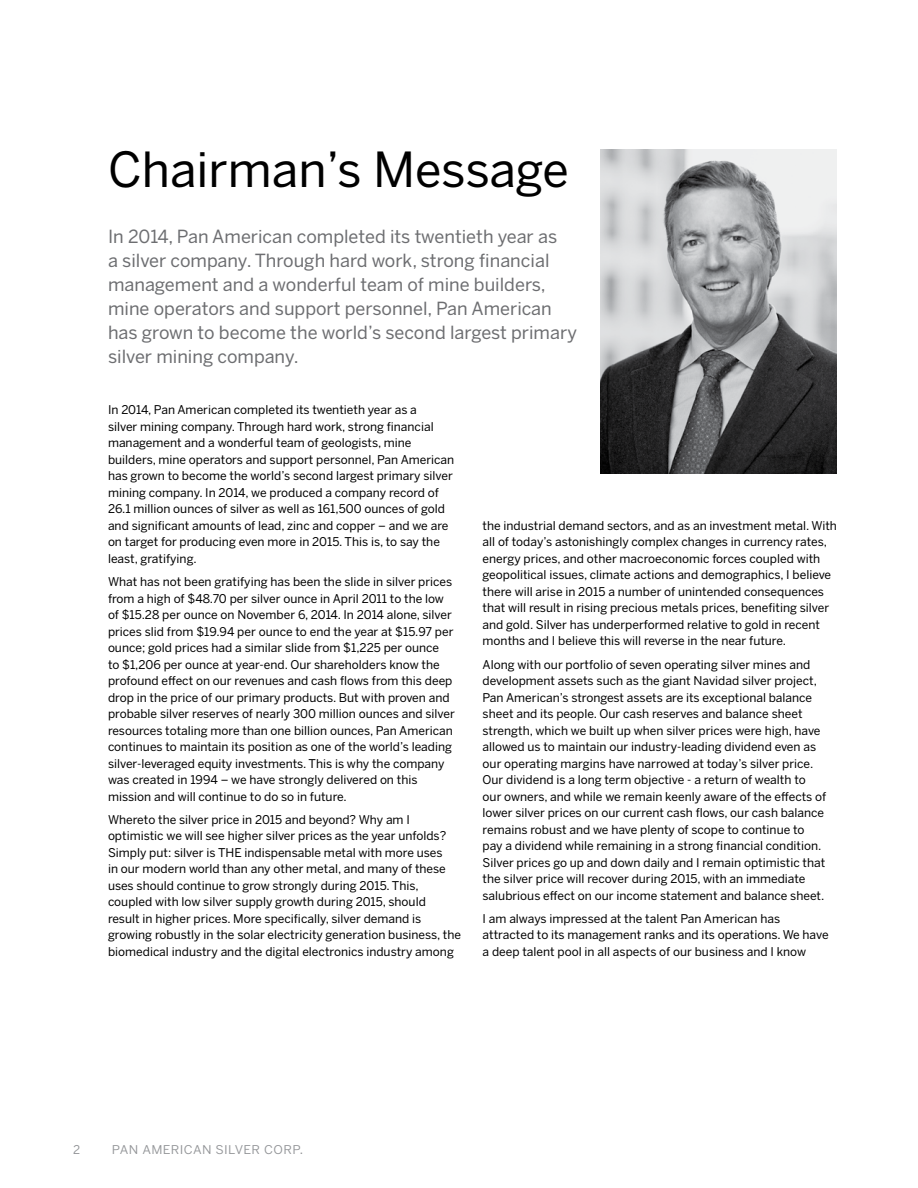
<style>
.page{position:relative;width:918px;height:1188px;background:#fff}
.page>*{position:absolute;margin:0;border:0;box-sizing:border-box;transform-origin:0 0}
.t1{font:48px "Benton Sans";color:#000}
.t2{font:18px/24px "Benton Sans";color:#6d6e71}
.t3{font:15px "Benton Sans Book SC";letter-spacing:.02em;color:#939598}
.t4{font:12px/16.5px "Benton Sans";color:#000}
</style>
<div class="page">
<img style="left:601px;top:149px;width:236px;height:324px">
<h1 class="t1" style="left:108px;top:141px;width:463px">Chairman’s Message</h1>
<p class="t2" style="left:108px;top:224px;width:470px">In 2014, Pan American completed its twentieth year as<br>a silver company. Through hard work, strong financial management and a wonderful team of mine builders, mine operators and support personnel, Pan American has grown to become the world’s second largest primary silver mining company.</p>
<p class="t4" style="left:108px;top:402px;width:348px">In 2014, Pan American completed its twentieth year as a<br>silver mining company. Through hard work, strong financial management and a wonderful team of geologists, mine builders, mine operators and support personnel, Pan American has grown to become the world’s second largest primary silver mining company. In 2014, we produced a company record of 26.1 million ounces of silver as well as 161,500 ounces of gold and significant amounts of lead, zinc and copper – and we are on target for producing even more in 2015. This is, to say the least, gratifying.</p>
<p class="t4" style="left:108px;top:573px;width:348px">What has not been gratifying has been the slide in silver prices from a high of $48.70 per silver ounce in April 2011 to the low of $15.28 per ounce on November 6, 2014. In 2014 alone, silver prices slid from $19.94 per ounce to end the year at $15.97 per ounce; gold prices had a similar slide from $1,225 per ounce<br>to $1,206 per ounce at year-end. Our shareholders know the profound effect on our revenues and cash flows from this deep drop in the price of our primary products. But with proven and probable silver reserves of nearly 300 million ounces and silver resources totaling more than one billion ounces, Pan American continues to maintain its position as one of the world’s leading silver-leveraged equity investments. This is why the company was created in 1994 – we have strongly delivered on this mission and will continue to do so in future.</p>
<p class="t4" style="left:108px;top:811px;width:355px">Whereto the silver price in 2015 and beyond? Why am I optimistic we will see higher silver prices as the year unfolds?<br>Simply put: silver is THE indispensable metal with more uses<br>in our modern world than any other metal, and many of these uses should continue to grow strongly during 2015. This, coupled with low silver supply growth during 2015, should<br>result in higher prices. More specifically, silver demand is growing robustly in the solar electricity generation business, the biomedical industry and the digital electronics industry among</p>
<p class="t4" style="left:483px;top:517px;width:356px">the industrial demand sectors, and as an investment metal. With all of today’s astonishingly complex changes in currency rates, energy prices, and other macroeconomic forces coupled with geopolitical issues, climate actions and demographics, I believe there will arise in 2015 a number of unintended consequences that will result in rising precious metals prices, benefiting silver and gold. Silver has underperformed relative to gold in recent months and I believe this will reverse in the near future.</p>
<p class="t4" style="left:483px;top:656px;width:345px">Along with our portfolio of seven operating silver mines and development assets such as the giant Navidad silver project, Pan American’s strongest assets are its exceptional balance sheet and its people. Our cash reserves and balance sheet strength, which we built up when silver prices were high, have allowed us to maintain our industry-leading dividend even as our operating margins have narrowed at today’s silver price.<br>Our dividend is a long term objective - a return of wealth to our owners, and while we remain keenly aware of the effects of lower silver prices on our current cash flows, our cash balance remains robust and we have plenty of scope to continue to pay a dividend while remaining in a strong financial condition.<br>Silver prices go up and down daily and I remain optimistic that the silver price will recover during 2015, with an immediate salubrious effect on our income statement and balance sheet.</p>
<p class="t4" style="left:483px;top:910px;width:348px">I am always impressed at the talent Pan American has attracted to its management ranks and its operations. We have a deep talent pool in all aspects of our business and I know</p>
<p class="t3" style="left:73px;top:1140px;width:9px">2</p>
<p class="t3" style="left:112px;top:1140px;width:193px">PAN AMERICAN SILVER CORP.</p>
</div>
